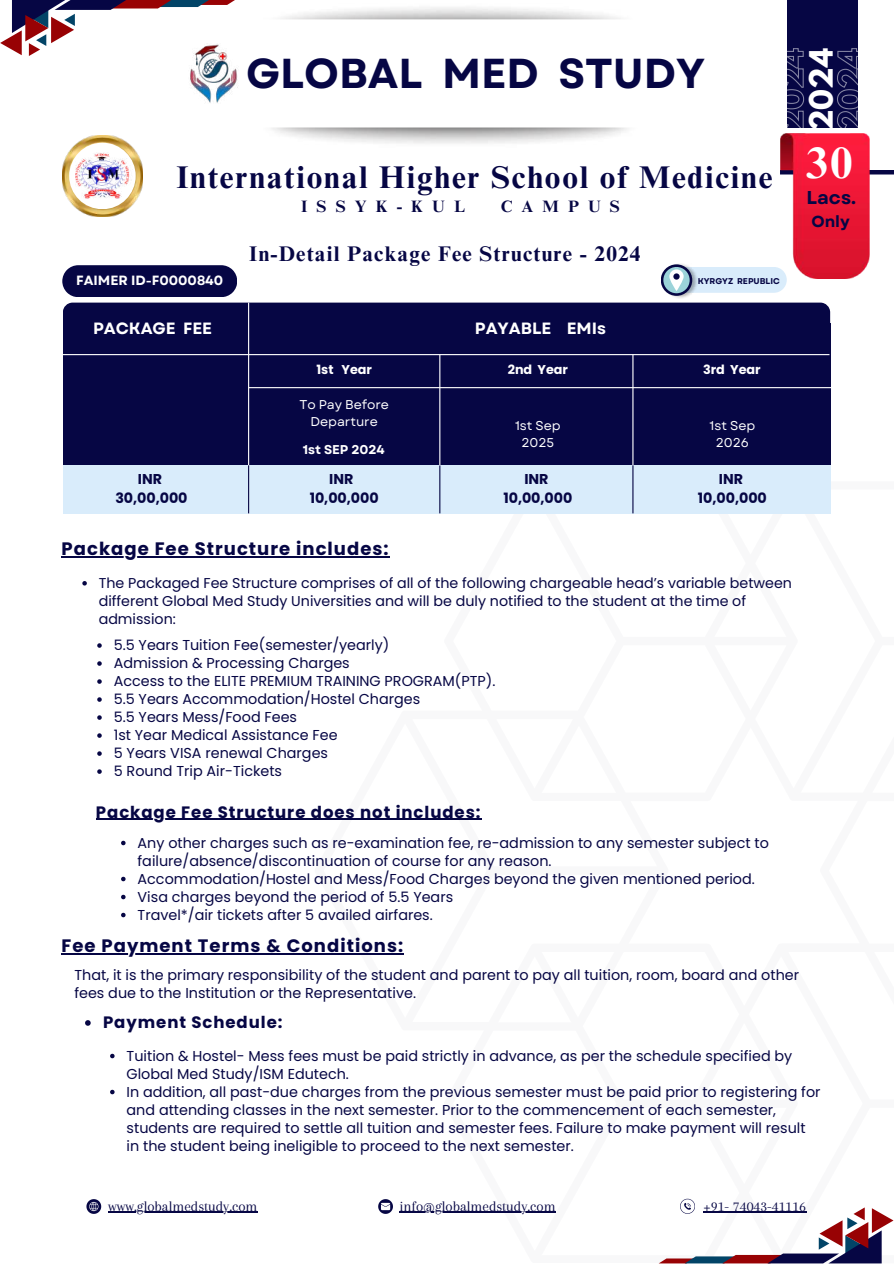
<style>
.page{position:relative;width:894px;height:1264px;background:#fff}
.page>*{position:absolute;margin:0;border:0;box-sizing:border-box;transform-origin:0 0}
.t1{font:700 44.1px "Times NRMT Pro";color:#fff}
.t2{font:700 41.7px "Garet";color:#060644}
.t3{font:700 31.35px "Times NRMT Pro";letter-spacing:.055em;color:#060644}
.t4{font:700 28.5px "League Spartan";color:#fff}
.t5{font:700 21.15px "Times NRMT Pro";letter-spacing:.055em;color:#060644}
.t6{font:700 18.6px "Garet";color:#060644}
.t7{font:700 18px "Poppins";letter-spacing:.055em;color:#060644}
.t8{font:700 16.5px "Poppins";letter-spacing:.055em;color:#060644}
.t9{font:700 16.5px "Times NRMT Pro";letter-spacing:.55em;color:#060644}
.t10{font:700 16.35px "Garet";color:#fff}
.t11{font:700 15.9px "Garet";color:#060644}
.t12{font:14.85px "Arapey";color:#060644}
.t13{font:14.4px/18px "Poppins";color:#060644}
.t14{font:14.25px/18px "Poppins";color:#060644}
.t15{font:700 14.25px/19.2px "Poppins";letter-spacing:-.005em;color:#060644;text-align:center}
.t16{font:700 13.35px "Garet";color:#fff}
.t17{font:12.75px/17px "Garet";letter-spacing:-.005em;color:#fff;text-align:center}
.t18{font:700 12.75px "Poppins";letter-spacing:-.005em;color:#fff}
.t19{font:700 12.75px "Garet";letter-spacing:-.005em;color:#fff}
.t20{font:700 8.4px "Garet";letter-spacing:-.005em;color:#060644}
</style>
<div class="page">
<div style="left:63px;top:302px;width:766px;height:71px;background:#060644;border-radius:10px"></div>
<div style="left:63px;top:323px;width:766px;height:142px;background:#060644"></div>
<div style="left:63px;top:465px;width:767px;height:48px;background:#d9ecfb"></div>
<img style="left:190px;top:56px;width:48px;height:47px">
<svg style="left:0;top:0;width:235px;height:56px"></svg>
<img style="left:62px;top:136px;width:80px;height:80px">
<div style="left:69px;top:143px;width:67px;height:66px;background:#fff;border-radius:50%"></div>
<img style="left:73px;top:152px;width:59px;height:47px">
<svg style="left:62px;top:265px;width:175px;height:32px;background:#11114c"></svg>
<div style="left:671px;top:267px;width:115px;height:26px;background:#d9ecfb;border-radius:13px"></div>
<img style="left:671px;top:264px;width:26px;height:34px">
<svg style="left:660px;top:264px;width:32px;height:32px"></svg>
<div style="left:663px;top:267px;width:26px;height:26px;background:#9bd3d9;border-radius:50%"></div>
<svg style="left:669px;top:269px;width:14px;height:22px"></svg>
<div style="left:673px;top:273px;width:6px;height:7px;background:#060644;border-radius:50%"></div>
<svg style="left:86px;top:1199px;width:15px;height:14px"></svg>
<svg style="left:659px;top:1198px;width:234px;height:65px"></svg>
<svg style="left:378px;top:1199px;width:15px;height:14px"></svg>
<hr style="left:62px;top:354px;width:767px;height:1px;background:#fff">
<hr style="left:248px;top:302px;width:1px;height:211px;background:#fff">
<hr style="left:248px;top:387px;width:589px;height:1px;background:#fff">
<hr style="left:248px;top:465px;width:1px;height:48px;background:#060644">
<hr style="left:439px;top:465px;width:1px;height:48px;background:#060644">
<hr style="left:439px;top:354px;width:1px;height:111px;background:#fff">
<hr style="left:632px;top:354px;width:1px;height:111px;background:#fff">
<hr style="left:632px;top:465px;width:1px;height:48px;background:#060644">
<svg style="left:97px;top:643px;width:5px;height:4px"></svg>
<svg style="left:97px;top:661px;width:5px;height:4px"></svg>
<svg style="left:97px;top:679px;width:5px;height:4px"></svg>
<svg style="left:97px;top:697px;width:5px;height:4px"></svg>
<svg style="left:97px;top:715px;width:5px;height:4px"></svg>
<svg style="left:97px;top:733px;width:5px;height:4px"></svg>
<svg style="left:97px;top:751px;width:5px;height:4px"></svg>
<svg style="left:97px;top:769px;width:5px;height:4px"></svg>
<hr style="left:62px;top:953px;width:342px;height:1px;background:#060644">
<hr style="left:108px;top:1211px;width:149px;height:1px;background:#060644">
<hr style="left:399px;top:1211px;width:156px;height:1px;background:#060644">
<hr style="left:702px;top:1211px;width:103px;height:1px;background:#060644">
<hr style="left:62px;top:556px;width:327px;height:1px;background:#060644">
<svg style="left:82px;top:581px;width:5px;height:4px"></svg>
<hr style="left:96px;top:818px;width:385px;height:1px;background:#060644">
<svg style="left:121px;top:840px;width:4px;height:5px"></svg>
<svg style="left:121px;top:876px;width:4px;height:5px"></svg>
<svg style="left:121px;top:894px;width:4px;height:5px"></svg>
<svg style="left:121px;top:912px;width:4px;height:5px"></svg>
<svg style="left:85px;top:1020px;width:6px;height:5px"></svg>
<svg style="left:110px;top:1053px;width:4px;height:5px"></svg>
<svg style="left:110px;top:1089px;width:4px;height:5px"></svg>
<div style="left:786px;top:0;width:71px;height:128px;background:#060644"></div>
<svg style="left:786px;top:48px;width:18px;height:80px"></svg>
<svg style="left:837px;top:48px;width:21px;height:80px"></svg>
<hr style="left:779px;top:170px;width:114px;height:4px;background:#060644">
<img style="left:779px;top:134px;width:89px;height:144px">
<h2 class="t2" style="left:246px;top:44px;width:460px">GLOBAL MED STUDY</h2>
<h3 class="t3" style="left:176px;top:165px;width:597px">International Higher School of Medicine</h3>
<p class="t9" style="left:301px;top:200px;width:165px">ISSYK-KUL</p>
<p class="t9" style="left:500px;top:200px;width:121px">CAMPUS</p>
<p class="t16" style="left:76px;top:271px;width:148px">FAIMER ID-F0000840</p>
<h3 class="t5" style="left:249px;top:246px;width:392px">In-Detail Package Fee Structure - 2024</h3>
<p class="t20" style="left:697px;top:275px;width:84px">KYRGYZ REPUBLIC</p>
<h3 class="t4" style="left:806px;top:131px;width:85px;rotate:-90deg">2024</h3>
<h1 class="t1" style="left:805px;top:146px;width:48px">30</h1>
<p class="t6" style="left:806px;top:184px;width:51px">Lacs.</p>
<p class="t11" style="left:811px;top:210px;width:40px">Only</p>
<p class="t10" style="left:93px;top:316px;width:120px">PACKAGE FEE</p>
<p class="t10" style="left:475px;top:317px;width:133px">PAYABLE EMIs</p>
<p class="t18" style="left:316px;top:361px;width:57px">1st Year</p>
<p class="t18" style="left:507px;top:361px;width:62px">2nd Year</p>
<p class="t18" style="left:703px;top:361px;width:59px">3rd Year</p>
<p class="t17" style="left:299px;top:396px;width:91px">To Pay Before<br>Departure</p>
<p class="t19" style="left:303px;top:441px;width:83px">1st SEP 2024</p>
<p class="t17" style="left:515px;top:417px;width:47px">1st Sep<br>2025</p>
<p class="t17" style="left:709px;top:417px;width:47px">1st Sep<br>2026</p>
<p class="t15" style="left:115px;top:469px;width:74px">INR<br>30,00,000</p>
<p class="t15" style="left:309px;top:469px;width:70px">INR<br>10,00,000</p>
<p class="t15" style="left:503px;top:469px;width:70px">INR<br>10,00,000</p>
<p class="t15" style="left:697px;top:469px;width:70px">INR<br>10,00,000</p>
<p class="t7" style="left:62px;top:536px;width:328px">Package Fee Structure includes:</p>
<p class="t14" style="left:99px;top:574px;width:694px">The Packaged Fee Structure comprises of all of the following chargeable head’s variable between different Global Med Study Universities and will be duly notified to the student at the time of admission:</p>
<p class="t13" style="left:114px;top:636px;width:383px">5.5 Years Tuition Fee(semester/yearly)<br>Admission &amp; Processing Charges<br>Access to the ELITE PREMIUM TRAINING PROGRAM(PTP).<br>5.5 Years Accommodation/Hostel Charges<br>5.5 Years Mess/Food Fees<br>1st Year Medical Assistance Fee<br>5 Years VISA renewal Charges<br>5 Round Trip Air-Tickets</p>
<p class="t8" style="left:96px;top:800px;width:386px">Package Fee Structure does not includes:</p>
<p class="t13" style="left:137px;top:833px;width:632px">Any other charges such as re-examination fee, re-admission to any semester subject to failure/absence/discontinuation of course for any reason.<br>Accommodation/Hostel and Mess/Food Charges beyond the given mentioned period.<br>Visa charges beyond the period of 5.5 Years<br>Travel*/air tickets after 5 availed airfares.</p>
<p class="t7" style="left:62px;top:933px;width:343px">Fee Payment Terms &amp; Conditions:</p>
<p class="t13" style="left:74px;top:965px;width:726px">That, it is the primary responsibility of the student and parent to pay all tuition, room, board and other fees due to the Institution or the Representative.</p>
<p class="t8" style="left:103px;top:1010px;width:181px">Payment Schedule:</p>
<p class="t13" style="left:127px;top:1046px;width:695px">Tuition &amp; Hostel- Mess fees must be paid strictly in advance, as per the schedule specified by Global Med Study/ISM Edutech.<br>In addition, all past-due charges from the previous semester must be paid prior to registering for and attending classes in the next semester. Prior to the commencement of each semester, students are required to settle all tuition and semester fees. Failure to make payment will result in the student being ineligible to proceed to the next semester.</p>
<p class="t12" style="left:108px;top:1197px;width:151px">www.globalmedstudy.com</p>
<p class="t12" style="left:399px;top:1197px;width:157px">info@globalmedstudy.com</p>
<p class="t12" style="left:702px;top:1197px;width:105px">+91- 74043-41116</p>
</div>
